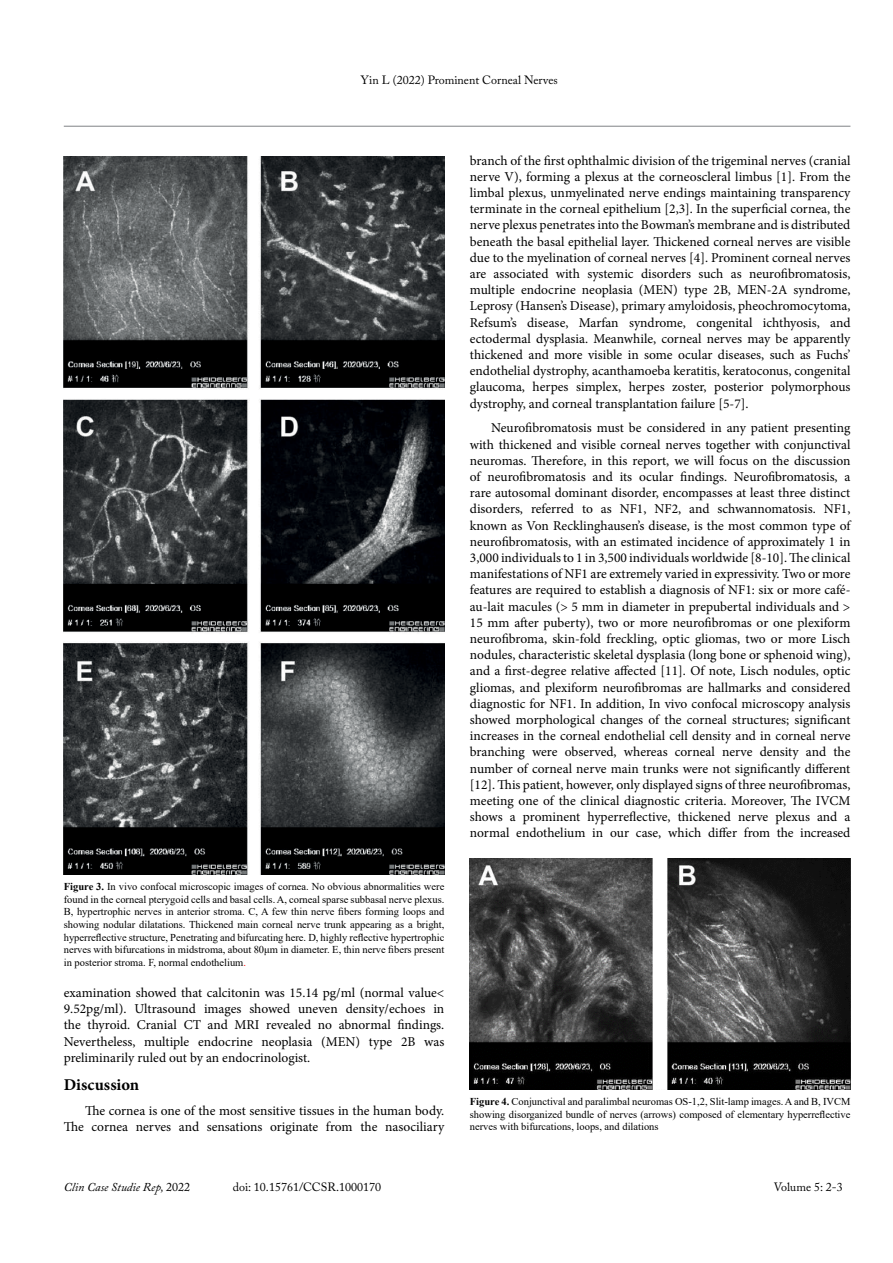
<style>
.page{position:relative;width:893px;height:1263px;background:#fff}
.page>*{position:absolute;margin:0;border:0;box-sizing:border-box;transform-origin:0 0}
.t1{font:700 16.5px "Minion Pro";letter-spacing:.005em;color:#000}
.t2{font:13.5px/16.2px "Minion Pro";letter-spacing:-.005em;color:#000;text-align:justify}
.t3{font:12px "Adobe Caslon Pro";color:#000}
.t4{font:italic 12px "Adobe Caslon Pro";color:#000}
.t5{font:10.5px/12.6px "Times New Roman";color:#000;text-align:justify}
.s1{font-weight:700}
.s2{color:#f00}
.s3{font-style:normal}
</style>
<div class="page">
<hr style="left:64px;top:126px;width:786px;height:1px;background:#808285">
<img style="left:64px;top:156px;width:380px;height:718px">
<img style="left:470px;top:859px;width:380px;height:230px">
<p class="t3" style="left:361px;top:73px;width:198px">Yin L (2022) Prominent Corneal Nerves</p>
<p class="t5" style="left:64px;top:880px;width:382px"><span class="s1">Figure 3.</span> In vivo confocal microscopic images of cornea. No obvious abnormalities were found in the corneal pterygoid cells and basal cells. A, corneal sparse subbasal nerve plexus.<br>B, hypertrophic nerves in anterior stroma. C, A few thin nerve fibers forming loops and showing nodular dilatations. Thickened main corneal nerve trunk appearing as a bright, hyperreflective structure, Penetrating and bifurcating here. D, highly reflective hypertrophic nerves with bifurcations in midstroma, about 80μm in diameter. E, thin nerve fibers present in posterior stroma. F, normal endothelium<span class="s2">.</span></p>
<p class="t2" style="left:64px;top:984px;width:382px">examination showed that calcitonin was 15.14 pg/ml (normal value&lt; 9.52pg/ml). Ultrasound images showed uneven density/echoes in the thyroid. Cranial CT and MRI revealed no abnormal findings.<br>Nevertheless, multiple endocrine neoplasia (MEN) type 2B was preliminarily ruled out by an endocrinologist.</p>
<p class="t1" style="left:64px;top:1073px;width:77px">Discussion</p>
<p class="t2" style="left:64px;top:1102px;width:382px;text-align:right">The cornea is one of the most sensitive tissues in the human body.<br>The cornea nerves and sensations originate from the nasociliary</p>
<p class="t2" style="left:470px;top:152px;width:382px">branch of the first ophthalmic division of the trigeminal nerves (cranial nerve V), forming a plexus at the corneoscleral limbus [1]. From the limbal plexus, unmyelinated nerve endings maintaining transparency terminate in the corneal epithelium [2,3]. In the superficial cornea, the nerve plexus penetrates into the Bowman’s membrane and is distributed beneath the basal epithelial layer. Thickened corneal nerves are visible due to the myelination of corneal nerves [4]. Prominent corneal nerves are associated with systemic disorders such as neurofibromatosis, multiple endocrine neoplasia (MEN) type 2B, MEN-2A syndrome, Leprosy (Hansen’s Disease), primary amyloidosis, pheochromocytoma, Refsum’s disease, Marfan syndrome, congenital ichthyosis, and ectodermal dysplasia. Meanwhile, corneal nerves may be apparently thickened and more visible in some ocular diseases, such as Fuchs’ endothelial dystrophy, acanthamoeba keratitis, keratoconus, congenital glaucoma, herpes simplex, herpes zoster, posterior polymorphous dystrophy, and corneal transplantation failure [5-7].</p>
<p class="t2" style="left:470px;top:420px;width:382px;text-indent:21px">Neurofibromatosis must be considered in any patient presenting with thickened and visible corneal nerves together with conjunctival neuromas. Therefore, in this report, we will focus on the discussion of neurofibromatosis and its ocular findings. Neurofibromatosis, a rare autosomal dominant disorder, encompasses at least three distinct disorders, referred to as NF1, NF2, and schwannomatosis. NF1, known as Von Recklinghausen’s disease, is the most common type of neurofibromatosis, with an estimated incidence of approximately 1 in 3,000 individuals to 1 in 3,500 individuals worldwide [8-10]. The clinical manifestations of NF1 are extremely varied in expressivity. Two or more features are required to establish a diagnosis of NF1: six or more café&shy;au-lait macules (&gt; 5 mm in diameter in prepubertal individuals and &gt; 15 mm after puberty), two or more neurofibromas or one plexiform neurofibroma, skin-fold freckling, optic gliomas, two or more Lisch nodules, characteristic skeletal dysplasia (long bone or sphenoid wing), and a first-degree relative affected [11]. Of note, Lisch nodules, optic gliomas, and plexiform neurofibromas are hallmarks and considered diagnostic for NF1. In addition, In vivo confocal microscopy analysis showed morphological changes of the corneal structures; significant increases in the corneal endothelial cell density and in corneal nerve branching were observed, whereas corneal nerve density and the number of corneal nerve main trunks were not significantly different [12]. This patient, however, only displayed signs of three neurofibromas, meeting one of the clinical diagnostic criteria. Moreover, The IVCM shows a prominent hyperreflective, thickened nerve plexus and a normal endothelium in our case, which differ from the increased</p>
<p class="t5" style="left:470px;top:1095px;width:382px"><span class="s1">Figure 4.</span> Conjunctival and paralimbal neuromas OS-1,2, Slit-lamp images. A and B, IVCM showing disorganized bundle of nerves (arrows) composed of elementary hyperreflective nerves with bifurcations, loops, and dilations</p>
<p class="t4" style="left:64px;top:1180px;width:128px">Clin Case Studie Rep, <span class="s3">2022</span></p>
<p class="t3" style="left:233px;top:1180px;width:150px">doi: 10.15761/CCSR.1000170</p>
<p class="t3" style="left:774px;top:1180px;width:71px">Volume 5: 2-3</p>
</div>
